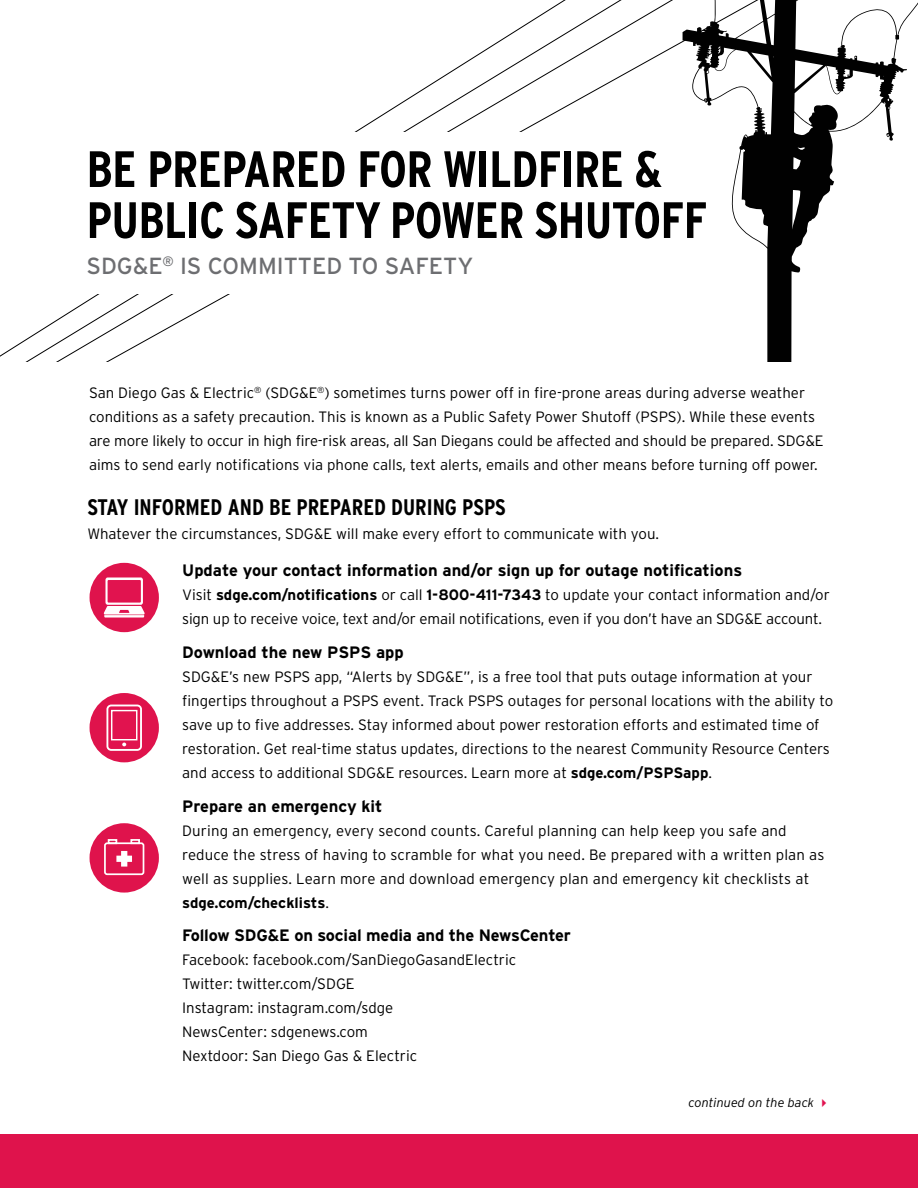
<style>
.page{position:relative;width:918px;height:1188px;background:#fff}
.page>*{position:absolute;margin:0;border:0;box-sizing:border-box;transform-origin:0 0}
.t1{font:700 51px/51px "Interstate Condensed";letter-spacing:-.01em;color:#000}
.t2{font:23.25px "Interstate";color:#6d6e71}
.t3{font:700 22.5px "Interstate Condensed";color:#000}
.t4{font:700 16.5px "Interstate";color:#000}
.t5{font:300 15px/24px "Interstate";color:#000}
.t6{font:italic 300 12.75px "Interstate";color:#000}
.s1{font-weight:700}
.s2{color:#e1134f}
</style>
<div class="page">
<div style="left:90px;top:823px;width:69px;height:70px;background:#df134c;border-radius:50%"></div>
<div style="left:104px;top:842px;width:40px;height:33px;border:2px solid #fff;border-radius:2px"></div>
<svg style="left:116px;top:851px;width:16px;height:16px"></svg>
<div style="left:108px;top:839px;width:9px;height:5px;border:2px solid #fff"></div>
<div style="left:130px;top:839px;width:10px;height:5px;border:2px solid #fff"></div>
<div style="left:90px;top:563px;width:69px;height:69px;background:#df134c;border-radius:50%"></div>
<svg style="left:105px;top:578px;width:38px;height:27px"></svg>
<div style="left:108px;top:580px;width:33px;height:23px;background:#e1134f"></div>
<svg style="left:104px;top:606px;width:41px;height:12px"></svg>
<div style="left:90px;top:693px;width:69px;height:69px;background:#df134c;border-radius:50%"></div>
<svg style="left:107px;top:705px;width:34px;height:45px"></svg>
<div style="left:106px;top:705px;width:36px;height:46px;border:2px solid #fff;border-radius:4px"></div>
<div style="left:111px;top:710px;width:26px;height:30px;background:#e1134f;border:1px solid #fff"></div>
<svg style="left:122px;top:743px;width:4px;height:3px"></svg>
<div style="left:0;top:1134px;width:918px;height:54px;background:#df134c"></div>
<svg style="left:0;top:0;width:918px;height:362px"></svg>
<div style="left:72px;top:132px;width:562px;height:162px;background:#fff"></div>
<h1 class="t1" style="left:87px;top:143px;width:622px">BE PREPARED FOR WILDFIRE &amp;<br>PUBLIC SAFETY POWER SHUTOFF</h1>
<h2 class="t2" style="left:87px;top:253px;width:388px">SDG&amp;E<sup>®</sup> IS COMMITTED TO SAFETY</h2>
<p class="t5" style="left:89px;top:381px;width:736px">San Diego Gas &amp; Electric<sup>®</sup> (SDG&amp;E<sup>®</sup>) sometimes turns power off in fire-prone areas during adverse weather conditions as a safety precaution. This is known as a Public Safety Power Shutoff (PSPS). While these events are more likely to occur in high fire-risk areas, all San Diegans could be affected and should be prepared. SDG&amp;E aims to send early notifications via phone calls, text alerts, emails and other means before turning off power.</p>
<h3 class="t3" style="left:87px;top:495px;width:420px">STAY INFORMED AND BE PREPARED DURING PSPS</h3>
<p class="t5" style="left:87px;top:522px;width:573px">Whatever the circumstances, SDG&amp;E will make every effort to communicate with you.</p>
<p class="t4" style="left:182px;top:561px;width:562px">Update your contact information and/or sign up for outage notifications</p>
<p class="t5" style="left:182px;top:583px;width:649px">Visit <span class="s1">sdge.com/notifications</span> or call <span class="s1">1-800-411-7343</span> to update your contact information and/or sign up to receive voice, text and/or email notifications, even if you don’t have an SDG&amp;E account.</p>
<p class="t4" style="left:182px;top:643px;width:223px">Download the new PSPS app</p>
<p class="t5" style="left:182px;top:664px;width:653px">SDG&amp;E’s new PSPS app, “Alerts by SDG&amp;E”, is a free tool that puts outage information at your fingertips throughout a PSPS event. Track PSPS outages for personal locations with the ability to save up to five addresses. Stay informed about power restoration efforts and estimated time of restoration. Get real-time status updates, directions to the nearest Community Resource Centers and access to additional SDG&amp;E resources. Learn more at <span class="s1">sdge.com/PSPSapp</span>.</p>
<p class="t4" style="left:182px;top:797px;width:202px">Prepare an emergency kit</p>
<p class="t5" style="left:182px;top:818px;width:644px">During an emergency, every second counts. Careful planning can help keep you safe and reduce the stress of having to scramble for what you need. Be prepared with a written plan as well as supplies. Learn more and download emergency plan and emergency kit checklists at <span class="s1">sdge.com/checklists</span>.</p>
<p class="t4" style="left:182px;top:926px;width:390px">Follow SDG&amp;E on social media and the NewsCenter</p>
<p class="t5" style="left:182px;top:948px;width:336px">Facebook: facebook.com/SanDiegoGasandElectric Twitter: twitter.com/SDGE<br>Instagram: instagram.com/sdge<br>NewsCenter: sdgenews.com<br>Nextdoor: San Diego Gas &amp; Electric</p>
<p class="t6" style="left:688px;top:1095px;width:143px">continued on the back <span class="s2">✔</span></p>
</div>
